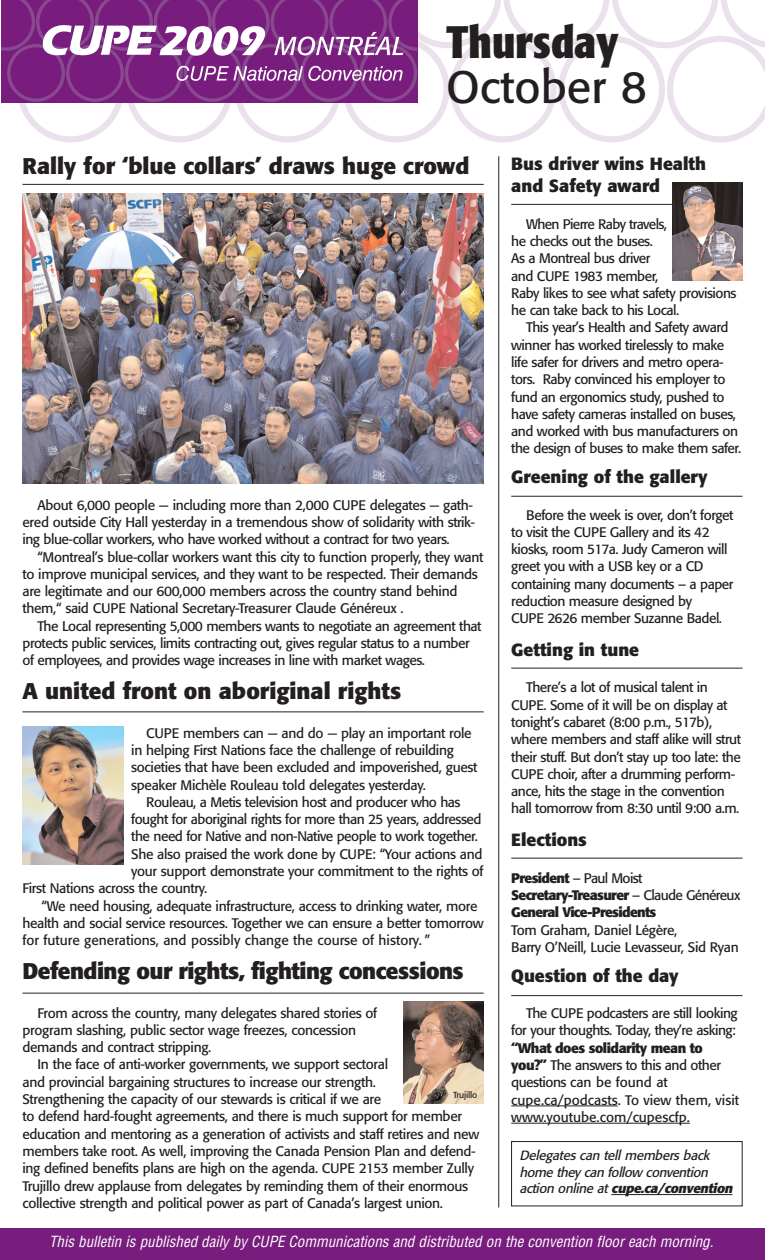
<style>
.page{position:relative;width:765px;height:1260px;background:#fff}
.page>*{position:absolute;margin:0;border:0;box-sizing:border-box;transform-origin:0 0}
.t1{font:700 condensed 45px "Formata";color:#231f20}
.t2{font:45px "Formata";color:#231f20}
.t3{font:700 22.5px "Formata";color:#231f20}
.t4{font:700 22.5px "Formata";letter-spacing:-.025em;color:#231f20}
.t5{font:700 17.5px/22.1px "Formata";color:#231f20}
.t6{font:italic condensed 15px "Helvetica";color:#fff}
.t7{font:13.75px/17.2px "Formata";letter-spacing:-.025em;color:#231f20}
.t8{font:13.75px/17.4px "Formata";color:#231f20}
.t9{font:700 13.75px/17.4px "Formata";letter-spacing:-.045em;color:#231f20}
.t10{font:italic 13.25px/16.6px "Formata";color:#231f20}
.t11{font:8.75px "Formata";letter-spacing:-.025em;color:#231f20}
.s1{font-weight:400}
.s2{font-weight:700}
</style>
<div class="page">
<div style="left:0;top:1228px;width:765px;height:32px;background:#781d7d"></div>
<svg style="left:19px;top:1px;width:746px;height:142px"></svg>
<svg style="left:2px;top:1px;width:419px;height:103px;background:#7d2882"></svg>
<svg style="left:274px;top:32px;width:129px;height:23px"></svg>
<svg style="left:41px;top:25px;width:225px;height:31px"></svg>
<svg style="left:176px;top:66px;width:227px;height:15px;background:#a164a5"></svg>
<hr style="left:611px;top:1194px;width:121px;height:1px;background:#231f20">
<div style="left:511px;top:1141px;width:231px;height:65px;border:1px solid #231f20"></div>
<hr style="left:498px;top:156px;width:1px;height:1052px;background:#231f20">
<hr style="left:511px;top:1106px;width:107px;height:1px;background:#231f20">
<hr style="left:511px;top:1123px;width:33px;height:1px;background:#231f20">
<hr style="left:543px;top:1123px;width:147px;height:1px;background:#231f20">
<img style="left:22px;top:193px;width:462px;height:291px">
<hr style="left:22px;top:184px;width:462px;height:1px;background:#231f20">
<hr style="left:22px;top:712px;width:462px;height:1px;background:#231f20">
<hr style="left:22px;top:993px;width:462px;height:1px;background:#231f20">
<img style="left:22px;top:726px;width:102px;height:139px">
<img style="left:403px;top:1002px;width:81px;height:102px">
<img style="left:672px;top:182px;width:70px;height:99px">
<hr style="left:511px;top:204px;width:161px;height:1px;background:#231f20">
<hr style="left:511px;top:496px;width:231px;height:1px;background:#231f20">
<hr style="left:511px;top:668px;width:231px;height:1px;background:#231f20">
<hr style="left:511px;top:858px;width:231px;height:1px;background:#231f20">
<hr style="left:511px;top:995px;width:231px;height:1px;background:#231f20">
<h1 class="t1" style="left:446px;top:23px;width:174px">Thursday</h1>
<h1 class="t2" style="left:446px;top:67px;width:202px">October 8</h1>
<h2 class="t3" style="left:22px;top:156px;width:448px">Rally for ‘blue collars’ draws huge crowd</h2>
<p class="t7" style="left:22px;top:497px;width:454px;text-indent:15px">About 6,000 people — including more than 2,000 CUPE delegates — gath&shy;ered outside City Hall yesterday in a tremendous show of solidarity with strik&shy;ing blue-collar workers, who have worked without a contract for two years.</p>
<p class="t7" style="left:22px;top:549px;width:462px;text-indent:15px">“Montreal’s blue-collar workers want this city to function properly, they want to improve municipal services, and they want to be respected. Their demands are legitimate and our 600,000 members across the country stand behind them,“ said CUPE National Secretary-Treasurer Claude Généreux .</p>
<p class="t7" style="left:22px;top:618px;width:461px;text-indent:15px">The Local representing 5,000 members wants to negotiate an agreement that protects public services, limits contracting out, gives regular status to a number of employees, and provides wage increases in line with market wages.</p>
<h2 class="t3" style="left:22px;top:681px;width:380px">A united front on aboriginal rights</h2>
<p class="t7" style="left:131px;top:725px;width:348px;text-indent:15px">CUPE members can — and do — play an important role in helping First Nations face the challenge of rebuilding societies that have been excluded and impoverished, guest speaker Michèle Rouleau told delegates yesterday.</p>
<p class="t7" style="left:146px;top:794px;width:316px">Rouleau, a Metis television host and producer who has</p>
<p class="t7" style="left:131px;top:812px;width:352px">fought for aboriginal rights for more than 25 years, addressed</p>
<p class="t7" style="left:131px;top:829px;width:348px">the need for Native and non-Native people to work together.</p>
<p class="t7" style="left:131px;top:846px;width:353px">She also praised the work done by CUPE: “Your actions and</p>
<p class="t7" style="left:131px;top:864px;width:354px">your support demonstrate your commitment to the rights of</p>
<p class="t7" style="left:22px;top:881px;width:186px">First Nations across the country.</p>
<p class="t7" style="left:42px;top:898px;width:437px">“We need housing, adequate infrastructure, access to drinking water, more</p>
<p class="t7" style="left:22px;top:916px;width:463px">health and social service resources. Together we can ensure a better tomorrow</p>
<p class="t8" style="left:22px;top:933px;width:409px">for future generations, and possibly change the course of history. ”</p>
<h2 class="t4" style="left:22px;top:961px;width:443px">Defending our rights, fighting concessions</h2>
<p class="t7" style="left:22px;top:1005px;width:356px;text-indent:15px">From across the country, many delegates shared stories of program slashing, public sector wage freezes, concession demands and contract stripping.</p>
<p class="t7" style="left:22px;top:1057px;width:458px;text-indent:15px">In the face of anti-worker governments, we support sectoral<br>and provincial bargaining structures to increase our strength.<br>Strengthening the capacity of our stewards is critical if we are<br>to defend hard-fought agreements, and there is much support for member education and mentoring as a generation of activists and staff retires and new members take root. As well, improving the Canada Pension Plan and defend&shy;ing defined benefits plans are high on the agenda. CUPE 2153 member Zully Trujillo drew applause from delegates by reminding them of their enormous collective strength and political power as part of Canada’s largest union.</p>
<p class="t11" style="left:453px;top:1091px;width:26px">Trujillo</p>
<p class="t5" style="left:511px;top:154px;width:196px">Bus driver wins Health and Safety award</p>
<p class="t7" style="left:511px;top:216px;width:227px;text-indent:15px">When Pierre Raby travels,<br>he checks out the buses.<br>As a Montreal bus driver<br>and CUPE 1983 member,<br>Raby likes to see what safety provisions he can take back to his Local.</p>
<p class="t7" style="left:511px;top:320px;width:232px;text-indent:15px">This year’s Health and Safety award winner has worked tirelessly to make life safer for drivers and metro opera&shy;tors. Raby convinced his employer to fund an ergonomics study, pushed to have safety cameras installed on buses, and worked with bus manufacturers on the design of buses to make them safer.</p>
<p class="t5" style="left:511px;top:467px;width:198px">Greening of the gallery</p>
<p class="t7" style="left:511px;top:507px;width:224px;text-indent:15px">Before the week is over, don’t forget to visit the CUPE Gallery and its 42 kiosks, room 517a. Judy Cameron will greet you with a USB key or a CD containing many documents – a paper reduction measure designed by<br>CUPE 2626 member Suzanne Badel.</p>
<p class="t5" style="left:511px;top:640px;width:129px">Getting in tune</p>
<p class="t7" style="left:511px;top:680px;width:231px;text-indent:15px">There’s a lot of musical talent in CUPE. Some of it will be on display at tonight’s cabaret (8:00 p.m., 517b), where members and staff alike will strut their stuff. But don’t stay up too late: the CUPE choir, after a drumming perform&shy;ance, hits the stage in the convention hall tomorrow from 8:30 until 9:00 a.m.</p>
<p class="t5" style="left:511px;top:830px;width:77px">Elections</p>
<p class="t9" style="left:511px;top:870px;width:231px">President <span class="s1">– Paul Moist<br></span>Secretary-Treasurer <span class="s1">– Claude Généreux<br></span>General Vice-Presidents</p>
<p class="t7" style="left:511px;top:922px;width:229px">Tom Graham, Daniel Légère,<br>Barry O’Neill, Lucie Levasseur, Sid Ryan</p>
<p class="t5" style="left:511px;top:966px;width:169px">Question of the day</p>
<p class="t7" style="left:511px;top:1006px;width:228px;text-align:right">The CUPE podcasters are still looking for your thoughts. Today, they’re asking:</p>
<p class="t8" style="left:511px;top:1040px;width:229px"><span class="s2">“What does solidarity mean to you?”</span> The answers to this and other questions can be found at cupe.ca/podcasts. To view them, visit www.youtube.com/cupescfp.</p>
<p class="t10" style="left:519px;top:1148px;width:218px">Delegates can tell members back home they can follow convention action online at<span class="s2">cupe.ca/convention</span></p>
<p class="t6" style="left:49px;top:1236px;width:669px">This bulletin is published daily by CUPE Communications and distributed on the convention floor each morning.</p>
</div>
